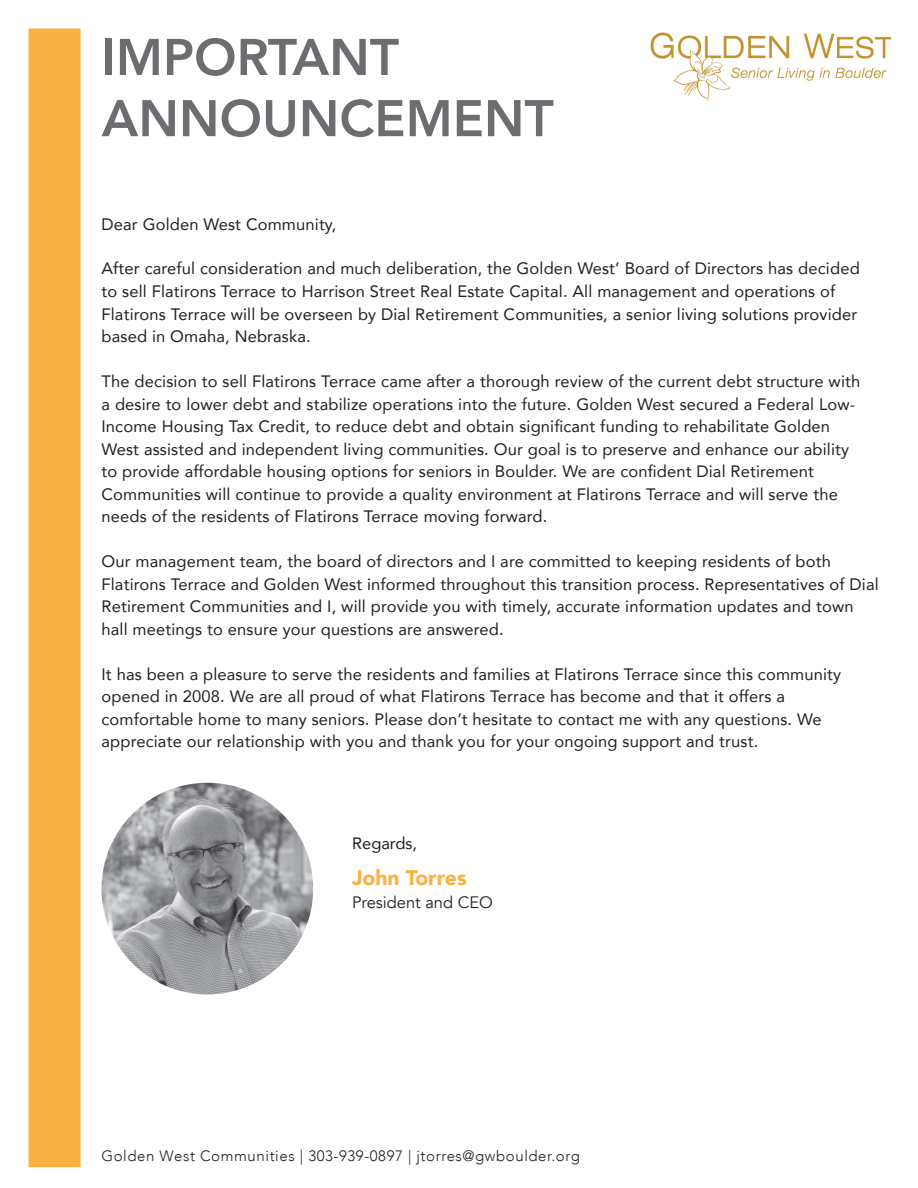
<style>
.page{position:relative;width:918px;height:1188px;background:#fff}
.page>*{position:absolute;margin:0;border:0;box-sizing:border-box;transform-origin:0 0}
.t1{font:800 51px/61.2px "Avenir";color:#6c6d70}
.t2{font:900 21px "Avenir";color:#fab141}
.t3{font:16.5px/22.5px "Avenir";letter-spacing:.01em;color:#231f20}
.t4{font:16.5px "Avenir";color:#231f20}
.t5{font:300 15px "Avenir";letter-spacing:.04em;color:#231f20}
</style>
<div class="page">
<img style="left:650px;top:32px;width:241px;height:69px">
<img style="left:102px;top:783px;width:211px;height:211px;border-radius:106px">
<div style="left:27px;top:27px;width:55px;height:1142px;background:#fab141;border:2px solid #fff"></div>
<h1 class="t1" style="left:102px;top:27px;width:454px">IMPORTANT<br>ANNOUNCEMENT</h1>
<p class="t3" style="left:102px;top:212px;width:236px">Dear Golden West Community,</p>
<p class="t3" style="left:102px;top:257px;width:760px">After careful consideration and much deliberation, the Golden West’ Board of Directors has decided to sell Flatirons Terrace to Harrison Street Real Estate Capital. All management and operations of Flatirons Terrace will be overseen by Dial Retirement Communities, a senior living solutions provider based in Omaha, Nebraska.</p>
<p class="t3" style="left:102px;top:370px;width:760px">The decision to sell Flatirons Terrace came after a thorough review of the current debt structure with a desire to lower debt and stabilize operations into the future. Golden West secured a Federal Low-Income Housing Tax Credit, to reduce debt and obtain significant funding to rehabilitate Golden West assisted and independent living communities. Our goal is to preserve and enhance our ability to provide affordable housing options for seniors in Boulder. We are confident Dial Retirement Communities will continue to provide a quality environment at Flatirons Terrace and will serve the needs of the residents of Flatirons Terrace moving forward.</p>
<p class="t3" style="left:102px;top:550px;width:779px">Our management team, the board of directors and I are committed to keeping residents of both Flatirons Terrace and Golden West informed throughout this transition process. Representatives of Dial Retirement Communities and I, will provide you with timely, accurate information updates and town hall meetings to ensure your questions are answered.</p>
<p class="t3" style="left:102px;top:662px;width:741px">It has been a pleasure to serve the residents and families at Flatirons Terrace since this community opened in 2008. We are all proud of what Flatirons Terrace has become and that it offers a comfortable home to many seniors. Please don’t hesitate to contact me with any questions. We appreciate our relationship with you and thank you for your ongoing support and trust.</p>
<p class="t3" style="left:352px;top:831px;width:67px">Regards,</p>
<p class="t2" style="left:352px;top:860px;width:116px">John Torres</p>
<p class="t4" style="left:352px;top:892px;width:142px">President and CEO</p>
<p class="t5" style="left:102px;top:1147px;width:480px">Golden West Communities | 303-939-0897 | jtorres@gwboulder.org</p>
</div>
